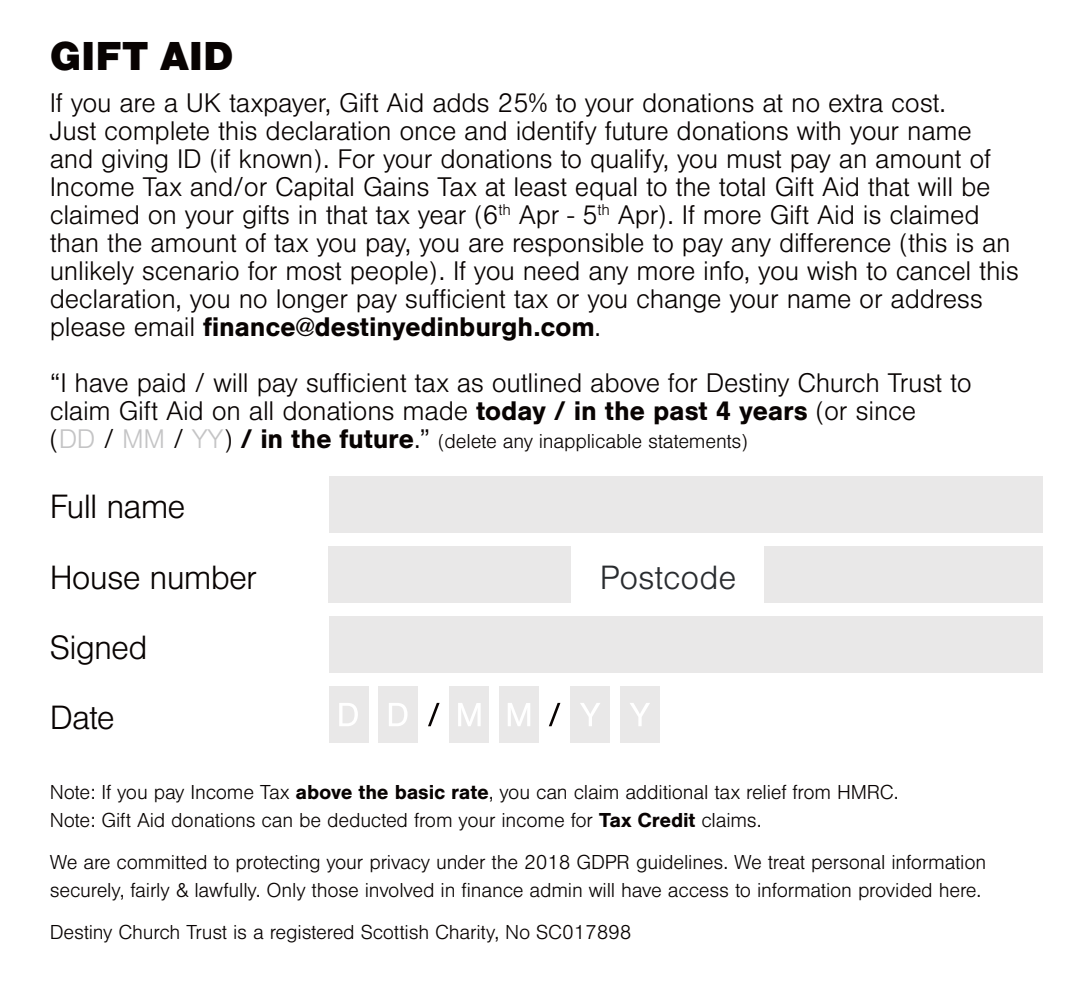
<style>
.page{position:relative;width:1092px;height:993px;background:#fff}
.page>*{position:absolute;margin:0;border:0;box-sizing:border-box;transform-origin:0 0}
.t1{font:900 42px "Nimbus San";color:#080302}
.t2{font:300 35px "Nimbus San";letter-spacing:-.025em;color:#080302}
.t3{font:300 35px "Nimbus San";color:#292c2f}
.t4{font:300 28px/28px "Nimbus San";letter-spacing:-.01em;color:#080302}
.t5{font:300 21px/28px "Nimbus San";letter-spacing:-.01em;color:#080302}
.s1{font-weight:700}
.s2{font-size:28px}
.s3{font-size:28px;color:#c4c4c5}
.s4{font-weight:700;font-size:28px}
</style>
<div class="page">
<div style="left:328px;top:476px;width:714px;height:56px;background:#e9e8e8"></div>
<div style="left:328px;top:546px;width:243px;height:56px;background:#e9e8e8"></div>
<div style="left:763px;top:546px;width:279px;height:56px;background:#e9e8e8"></div>
<div style="left:328px;top:616px;width:714px;height:56px;background:#e9e8e8"></div>
<div style="left:328px;top:686px;width:40px;height:56px;background:#e9e8e8"></div>
<div style="left:378px;top:686px;width:40px;height:56px;background:#e9e8e8"></div>
<div style="left:449px;top:686px;width:40px;height:56px;background:#e9e8e8"></div>
<div style="left:499px;top:686px;width:40px;height:56px;background:#e9e8e8"></div>
<svg style="left:428px;top:702px;width:11px;height:24px"></svg>
<svg style="left:549px;top:702px;width:11px;height:24px"></svg>
<div style="left:570px;top:686px;width:40px;height:56px;background:#e9e8e8"></div>
<div style="left:620px;top:686px;width:39px;height:56px;background:#e9e8e8"></div>
<svg style="left:339px;top:703px;width:19px;height:23px"></svg>
<svg style="left:458px;top:703px;width:22px;height:23px"></svg>
<svg style="left:580px;top:703px;width:20px;height:23px"></svg>
<svg style="left:389px;top:703px;width:18px;height:23px"></svg>
<svg style="left:508px;top:703px;width:22px;height:23px"></svg>
<svg style="left:630px;top:703px;width:20px;height:23px"></svg>
<p class="t1" style="left:50px;top:32px;width:185px">GIFT AID</p>
<p class="t4" style="left:50px;top:90px;width:970px">If you are a UK taxpayer, Gift Aid adds 25% to your donations at no extra cost.<br>Just complete this declaration once and identify future donations with your name and giving ID (if known). For your donations to qualify, you must pay an amount of Income Tax and/or Capital Gains Tax at least equal to the total Gift Aid that will be claimed on your gifts in that tax year (6<sup>th</sup> Apr - 5<sup>th</sup> Apr). If more Gift Aid is claimed than the amount of tax you pay, you are responsible to pay any difference (this is an unlikely scenario for most people). If you need any more info, you wish to cancel this declaration, you no longer pay sufficient tax or you change your name or address please email <span class="s1">finance@destinyedinburgh.com</span>.</p>
<p class="t4" style="left:50px;top:370px;width:923px">“I have paid / will pay sufficient tax as outlined above for Destiny Church Trust to claim Gift Aid on all donations made <span class="s1">today / in the past 4 years</span> (or since</p>
<p class="t5" style="left:50px;top:428px;width:699px"><span class="s2">(</span><span class="s3">DD</span> <span class="s2">/</span> <span class="s3">MM</span> <span class="s2">/</span> <span class="s3">YY</span><span class="s2">)</span> <span class="s4">/ in the future</span><span class="s2">.”</span> (delete any inapplicable statements)</p>
<p class="t2" style="left:50px;top:488px;width:137px">Full name</p>
<p class="t2" style="left:50px;top:558px;width:209px">House number</p>
<p class="t2" style="left:50px;top:628px;width:99px">Signed</p>
<p class="t2" style="left:50px;top:698px;width:66px">Date</p>
<p class="t3" style="left:599px;top:558px;width:138px">Postcode</p>
<p class="t5" style="left:50px;top:778px;width:850px">Note: If you pay Income Tax <span class="s1">above the basic rate</span>, you can claim additional tax relief from HMRC.<br>Note: Gift Aid donations can be deducted from your income for <span class="s1">Tax Credit</span> claims.</p>
<p class="t5" style="left:50px;top:848px;width:938px">We are committed to protecting your privacy under the 2018 GDPR guidelines. We treat personal information securely, fairly &amp; lawfully. Only those involved in finance admin will have access to information provided here.</p>
<p class="t5" style="left:50px;top:918px;width:583px">Destiny Church Trust is a registered Scottish Charity, No SC017898</p>
</div>
